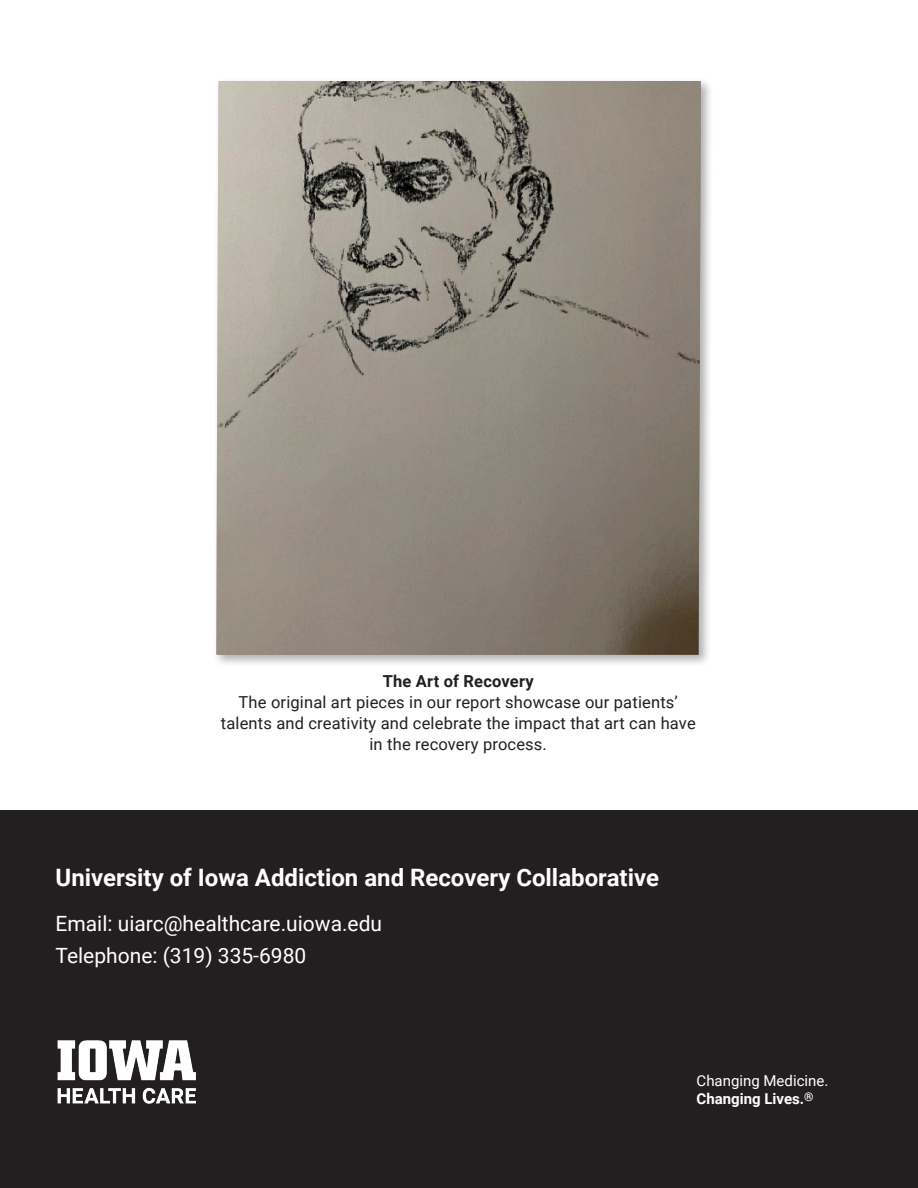
<style>
.page{position:relative;width:918px;height:1188px;background:#fff}
.page>*{position:absolute;margin:0;border:0;box-sizing:border-box;transform-origin:0 0}
.Body_Copy{font:700 24px "Roboto";color:#fff}
.Body_Copy-2{font:21px/31.5px "Roboto";color:#fff}
.t1{font:16.5px/21px "Roboto";letter-spacing:.01em;color:#231f20;text-align:center}
.t2{font:700 16.5px "Roboto";letter-spacing:.01em;color:#231f20}
.t3{font:15px "Roboto";color:#fff}
.t4{font:700 15px "Roboto";color:#fff}
</style>
<div class="page">
<div style="left:0;top:810px;width:918px;height:378px;background:#231f20"></div>
<div style="left:213px;top:78px;width:501px;height:590px;background:#231f20;opacity:.35"></div>
<img style="left:216px;top:81px;width:485px;height:574px">
<img style="left:57px;top:1040px;width:139px;height:64px">
<p class="t2" style="left:383px;top:670px;width:152px">The Art of Recovery</p>
<p class="t1" style="left:221px;top:691px;width:476px">The original art pieces in our report showcase our patients’ talents and creativity and celebrate the impact that art can have in the recovery process.</p>
<p class="Body_Copy" style="left:56px;top:861px;width:605px">University of Iowa Addiction and Recovery Collaborative</p>
<p class="Body_Copy-2" style="left:56px;top:907px;width:328px">Email: uiarc@healthcare.uiowa.edu<br>Telephone: (319) 335-6980</p>
<p class="t3" style="left:697px;top:1070px;width:133px">Changing Medicine.</p>
<p class="t4" style="left:697px;top:1088px;width:119px">Changing Lives.<sup>®</sup></p>
</div>
